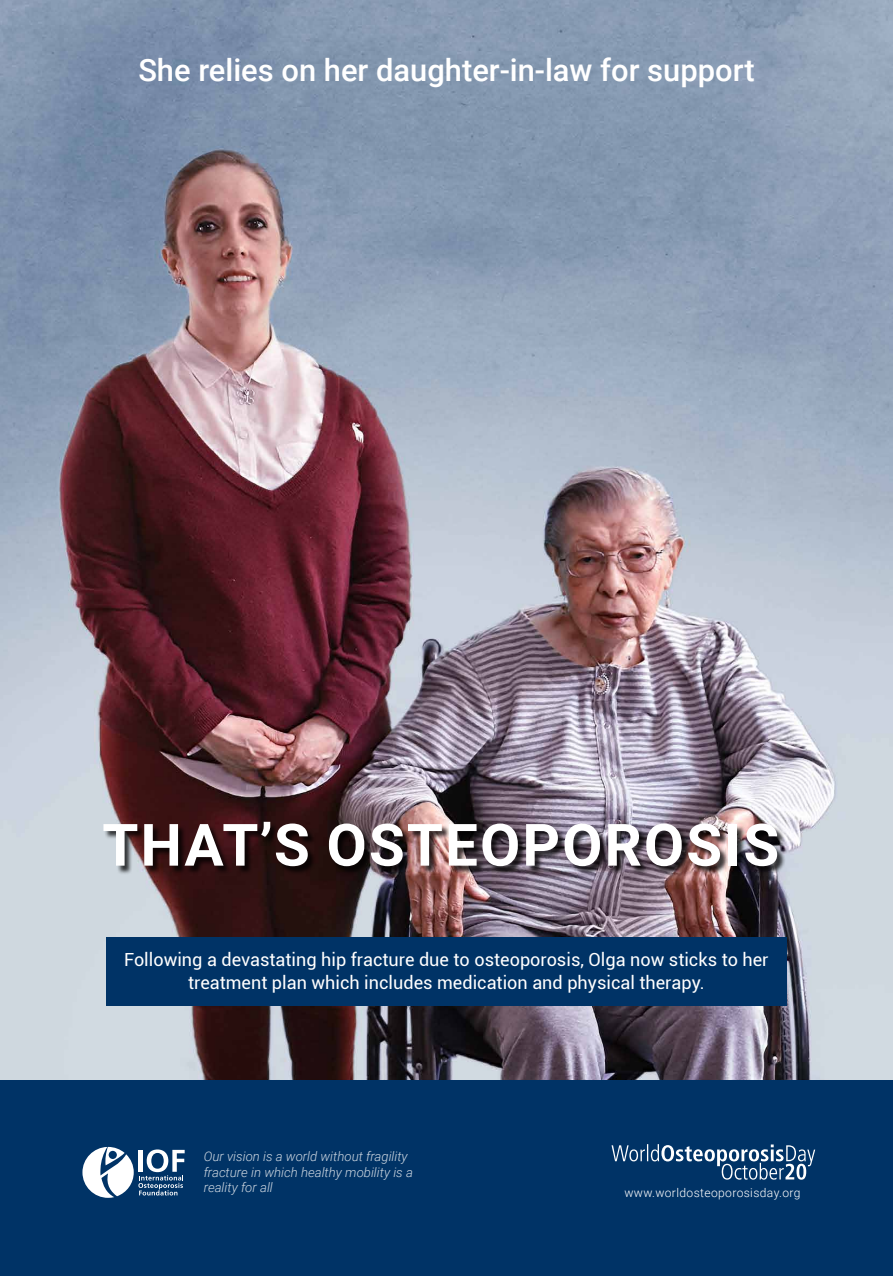
<style>
.page{position:relative;width:893px;height:1276px;background:#fff}
.page>*{position:absolute;margin:0;border:0;box-sizing:border-box;transform-origin:0 0}
.t1{font:700 58.43px "Roboto";letter-spacing:.035em;color:#fff}
.t2{font:500 30.9px "Roboto";color:#fff}
.t3{font:18.08px/22.8px "Roboto";color:#fff;text-align:center}
.t4{font:italic 300 13.2px/15.8px "Roboto";color:#fff}
.t5{font:300 12.08px "Roboto";letter-spacing:.03em;color:#fff}
</style>
<div class="page">
<img style="left:0;top:0;width:893px;height:1080px">
<div style="left:0;top:1080px;width:893px;height:196px;background:#036"></div>
<svg style="left:611px;top:1144px;width:204px;height:35px"></svg>
<div style="left:104px;top:823px;width:682px;height:52px;background:#000;opacity:.75"></div>
<svg style="left:82px;top:1147px;width:103px;height:50px"></svg>
<div style="left:106px;top:937px;width:681px;height:68px;background:#036"></div>
<h2 class="t2" style="left:138px;top:48px;width:618px">She relies on her daughter-in-law for support</h2>
<h1 class="t1" style="left:102px;top:804px;width:678px">THAT’S OSTEOPOROSIS</h1>
<p class="t3" style="left:124px;top:947px;width:646px">Following a devastating hip fracture due to osteoporosis, Olga now sticks to her treatment plan which includes medication and physical therapy.</p>
<p class="t4" style="left:204px;top:1147px;width:211px">Our vision is a world without fragility fracture in which healthy mobility is a reality for all</p>
<p class="t5" style="left:624px;top:1184px;width:178px">www.worldosteoporosisday.org</p>
</div>
